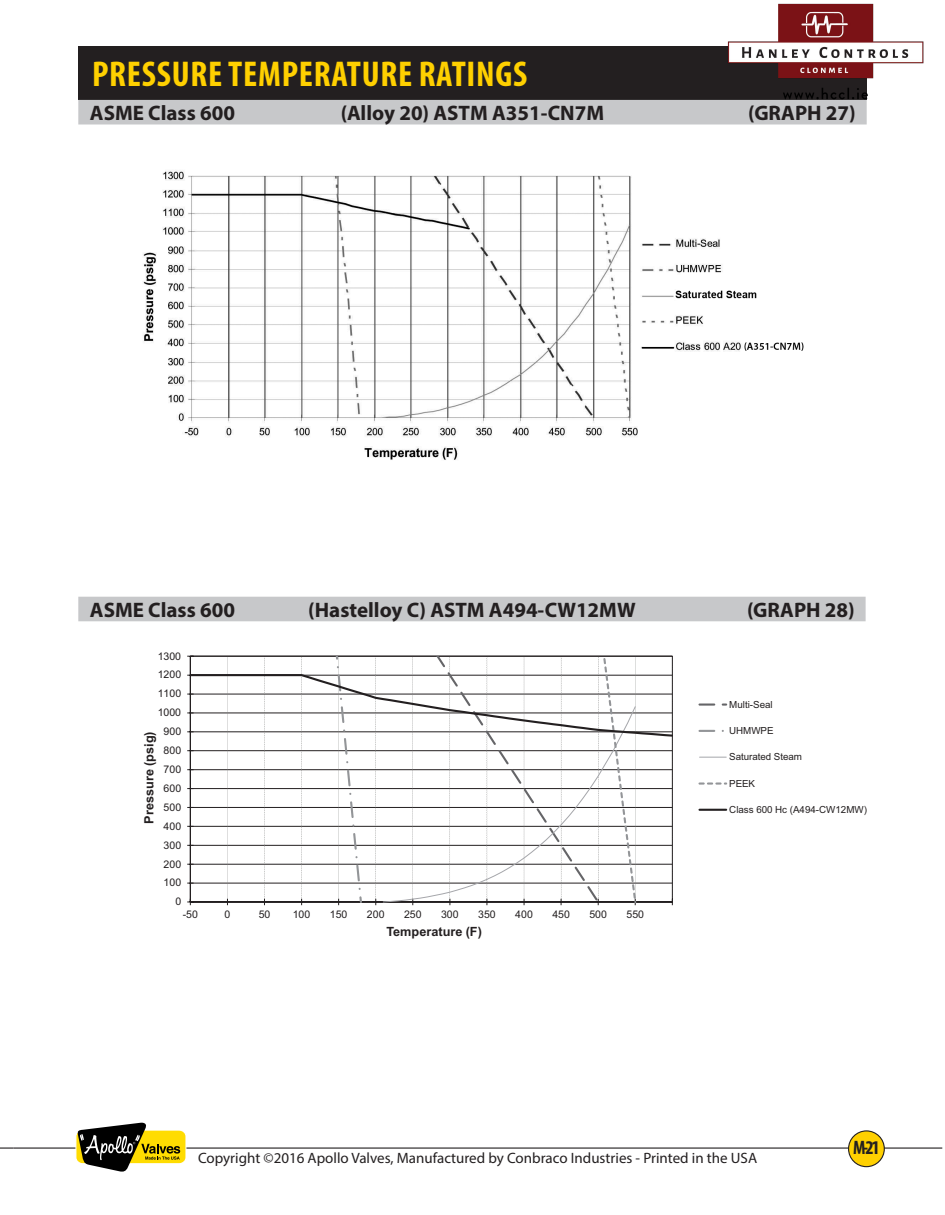
<style>
.page{position:relative;width:945px;height:1215px;background:#fff}
.page>*{position:absolute;margin:0;border:0;box-sizing:border-box;transform-origin:0 0}
.t1{font:700 condensed 36px "Myriad Pro";letter-spacing:.02em;color:#ffd000}
.t2{font:700 21px "Myriad Pro";color:#231f20}
.t3{font:700 condensed 19.5px "Myriad Pro";color:#231f20}
.t4{font:15px "Myriad Pro";color:#231f20}
.t5{font:700 12.75px "Arial";color:#231f20}
.t6{font:10.5px "Arial";color:#231f20}
.t7{font:9.75px "Arial";color:#231f20}
</style>
<div class="page">
<svg style="left:0;top:1148px;width:14px;height:1px"></svg>
<hr style="left:185px;top:1148px;width:757px;height:1px;background:#231f20">
<hr style="left:14px;top:1148px;width:63px;height:1px;background:#231f20">
<svg style="left:76px;top:1122px;width:110px;height:50px"></svg>
<div style="left:849px;top:1131px;width:35px;height:36px;background:#ffd000;border-radius:50%"></div>
<div style="left:848px;top:1130px;width:37px;height:37px;border:1px solid #231f20;border-radius:50%"></div>
<img style="left:143px;top:171px;width:661px;height:289px">
<svg style="left:190px;top:656px;width:483px;height:247px"></svg>
<svg style="left:699px;top:704px;width:27px;height:2px"></svg>
<svg style="left:699px;top:730px;width:25px;height:2px"></svg>
<svg style="left:700px;top:757px;width:26px;height:1px"></svg>
<svg style="left:699px;top:782px;width:27px;height:3px"></svg>
<hr style="left:699px;top:809px;width:27px;height:2px;background:#231f20">
<div style="left:78px;top:46px;width:789px;height:54px;background:#231f20"></div>
<div style="left:78px;top:100px;width:789px;height:25px;background:#c7c8ca"></div>
<div style="left:78px;top:597px;width:788px;height:24px;background:#c7c8ca"></div>
<img style="left:710px;top:3px;width:214px;height:106px">
<h1 class="t1" style="left:92px;top:52px;width:437px">PRESSURE TEMPERATURE RATINGS</h1>
<p class="t2" style="left:90px;top:99px;width:147px">ASME Class 600</p>
<p class="t2" style="left:341px;top:99px;width:265px">(Alloy 20) ASTM A351-CN7M</p>
<p class="t2" style="left:748px;top:99px;width:109px">(GRAPH 27)</p>
<p class="t2" style="left:90px;top:596px;width:147px">ASME Class 600</p>
<p class="t2" style="left:308px;top:596px;width:329px">(Hastelloy C) ASTM A494-CW12MW</p>
<p class="t2" style="left:747px;top:596px;width:109px">(GRAPH 28)</p>
<p class="t6" style="left:158px;top:649px;width:25px">1300</p>
<p class="t6" style="left:158px;top:668px;width:25px">1200</p>
<p class="t6" style="left:158px;top:687px;width:25px">1100</p>
<p class="t6" style="left:158px;top:706px;width:25px">1000</p>
<p class="t6" style="left:164px;top:725px;width:19px">900</p>
<p class="t5" style="left:141px;top:824px;width:94px;rotate:-90deg">Pressure (psig)</p>
<p class="t6" style="left:164px;top:744px;width:19px">800</p>
<p class="t6" style="left:164px;top:762px;width:19px">700</p>
<p class="t6" style="left:164px;top:781px;width:19px">600</p>
<p class="t6" style="left:164px;top:800px;width:19px">500</p>
<p class="t6" style="left:164px;top:819px;width:19px">400</p>
<p class="t6" style="left:164px;top:838px;width:19px">300</p>
<p class="t6" style="left:164px;top:857px;width:19px">200</p>
<p class="t6" style="left:164px;top:876px;width:19px">100</p>
<p class="t6" style="left:175px;top:895px;width:7px">0</p>
<p class="t6" style="left:183px;top:907px;width:17px">-50</p>
<p class="t6" style="left:225px;top:907px;width:7px">0</p>
<p class="t6" style="left:259px;top:907px;width:13px">50</p>
<p class="t6" style="left:293px;top:907px;width:19px">100</p>
<p class="t6" style="left:330px;top:907px;width:19px">150</p>
<p class="t6" style="left:367px;top:907px;width:19px">200</p>
<p class="t6" style="left:404px;top:907px;width:19px">250</p>
<p class="t6" style="left:441px;top:907px;width:19px">300</p>
<p class="t6" style="left:478px;top:907px;width:19px">350</p>
<p class="t6" style="left:515px;top:907px;width:19px">400</p>
<p class="t6" style="left:552px;top:907px;width:19px">450</p>
<p class="t6" style="left:589px;top:907px;width:19px">500</p>
<p class="t6" style="left:627px;top:907px;width:19px">550</p>
<p class="t5" style="left:386px;top:923px;width:97px">Temperature (F)</p>
<p class="t7" style="left:729px;top:698px;width:45px">Multi-Seal</p>
<p class="t7" style="left:729px;top:724px;width:46px">UHMWPE</p>
<p class="t7" style="left:729px;top:750px;width:74px">Saturated Steam</p>
<p class="t7" style="left:729px;top:777px;width:27px">PEEK</p>
<p class="t7" style="left:729px;top:803px;width:139px">Class 600 Hc (A494-CW12MW)</p>
<p class="t4" style="left:198px;top:1149px;width:561px">Copyright ©2016 Apollo Valves, Manufactured by Conbraco Industries - Printed in the USA</p>
<p class="t3" style="left:853px;top:1136px;width:28px">M-21</p>
</div>
